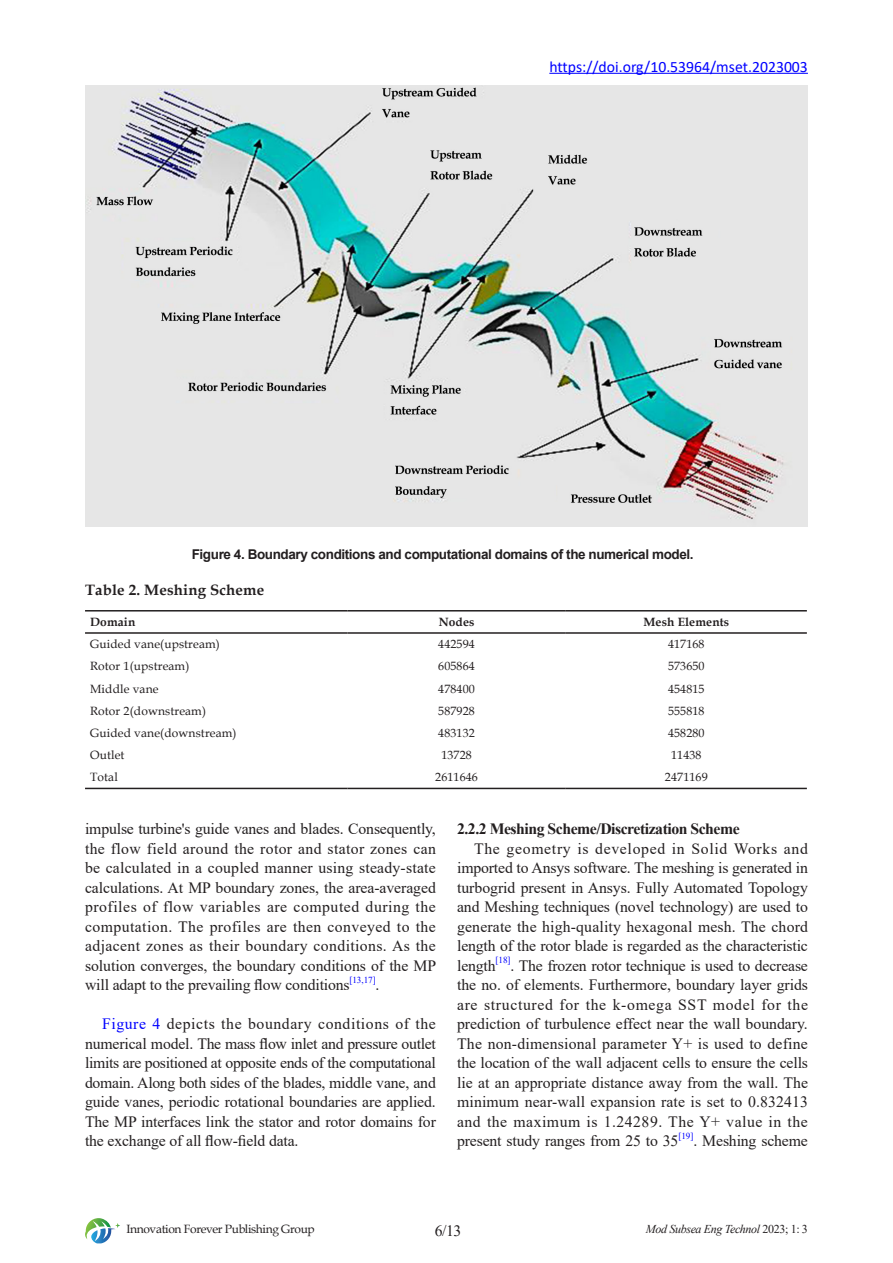
<style>
.page{position:relative;width:893px;height:1263px;background:#fff}
.page>*{position:absolute;margin:0;border:0;box-sizing:border-box;transform-origin:0 0}
.正文{font:15.75px/19.5px "Times New Roman";letter-spacing:-.01em;color:#231f20;text-align:justify}
.二级及以下等级标题{font:700 15.75px "Times New Roman";letter-spacing:-.03em;color:#231f20}
.t1{font:15.75px "Calibri";color:#00f}
.表格题目{font:700 15px "Book Antiqua";letter-spacing:.01em;color:#231f20}
.图注样式{font:700 13.5px "Arial";letter-spacing:-.03em;color:#231f20}
.t2{font:12px "Book Antiqua";letter-spacing:.01em;color:#231f20}
.t3{font:12px "Book Antiqua";letter-spacing:-.03em;color:#231f20}
.t4{font:italic 12px "Times New Roman";letter-spacing:-.03em;color:#231f20}
.表格样式{font:700 12px "Book Antiqua";letter-spacing:.01em;color:#231f20}
.正文-2{font:9.15px "Times New Roman";letter-spacing:-.01em;color:#00f}
.s1{color:#00f}
.s2{font-style:normal}
</style>
<div class="page">
<svg style="left:85px;top:1218px;width:35px;height:25px"></svg>
<hr style="left:549px;top:73px;width:259px;height:1px;background:#00f">
<img style="left:85px;top:85px;width:723px;height:441px">
<hr style="left:85px;top:788px;width:262px;height:1px;background:#231f20">
<hr style="left:347px;top:788px;width:219px;height:1px;background:#231f20">
<hr style="left:566px;top:788px;width:241px;height:1px;background:#231f20">
<hr style="left:85px;top:610px;width:262px;height:1px;background:#231f20">
<hr style="left:347px;top:610px;width:219px;height:1px;background:#231f20">
<hr style="left:566px;top:610px;width:241px;height:1px;background:#231f20">
<hr style="left:85px;top:632px;width:262px;height:2px;background:#231f20">
<hr style="left:347px;top:632px;width:219px;height:2px;background:#231f20">
<hr style="left:566px;top:632px;width:241px;height:2px;background:#231f20">
<p class="t1" style="left:549px;top:55px;width:260px">https://doi.org/10.53964/mset.2023003</p>
<p class="图注样式" style="left:192px;top:545px;width:503px">Figure 4. Boundary conditions and computational domains of the numerical model.</p>
<p class="表格题目" style="left:85px;top:580px;width:181px">Table 2. Meshing Scheme</p>
<p class="表格样式" style="left:90px;top:614px;width:47px">Domain</p>
<p class="表格样式" style="left:439px;top:614px;width:37px">Nodes</p>
<p class="表格样式" style="left:643px;top:614px;width:87px">Mesh Elements</p>
<p class="t2" style="left:90px;top:636px;width:131px">Guided vane(upstream)</p>
<p class="t2" style="left:438px;top:636px;width:38px">442594</p>
<p class="t2" style="left:668px;top:636px;width:38px">417168</p>
<p class="t2" style="left:90px;top:658px;width:101px">Rotor 1(upstream)</p>
<p class="t2" style="left:438px;top:658px;width:38px">605864</p>
<p class="t2" style="left:668px;top:658px;width:38px">573650</p>
<p class="t2" style="left:90px;top:680px;width:70px">Middle vane</p>
<p class="t2" style="left:438px;top:680px;width:38px">478400</p>
<p class="t2" style="left:668px;top:680px;width:38px">454815</p>
<p class="t2" style="left:90px;top:702px;width:117px">Rotor 2(downstream)</p>
<p class="t2" style="left:438px;top:702px;width:38px">587928</p>
<p class="t2" style="left:668px;top:702px;width:38px">555818</p>
<p class="t2" style="left:90px;top:725px;width:148px">Guided vane(downstream)</p>
<p class="t2" style="left:438px;top:725px;width:38px">483132</p>
<p class="t2" style="left:668px;top:725px;width:38px">458280</p>
<p class="t2" style="left:90px;top:747px;width:36px">Outlet</p>
<p class="t2" style="left:441px;top:747px;width:32px">13728</p>
<p class="t2" style="left:671px;top:747px;width:32px">11438</p>
<p class="t2" style="left:90px;top:769px;width:29px">Total</p>
<p class="t2" style="left:435px;top:769px;width:44px">2611646</p>
<p class="t2" style="left:665px;top:769px;width:44px">2471169</p>
<p class="正文" style="left:85px;top:819px;width:353px">impulse turbine's guide vanes and blades. Consequently, the flow field around the rotor and stator zones can be calculated in a coupled manner using steady-state calculations. At MP boundary zones, the area-averaged profiles of flow variables are computed during the computation. The profiles are then conveyed to the adjacent zones as their boundary conditions. As the solution converges, the boundary conditions of the MP will adapt to the prevailing flow conditions</p>
<p class="正文-2" style="left:349px;top:973px;width:28px">[13,17]</p>
<p class="正文" style="left:376px;top:975px;width:5px">.</p>
<p class="正文" style="left:85px;top:1014px;width:352px;text-indent:17px"><span class="s1">Figure 4</span> depicts the boundary conditions of the numerical model. The mass flow inlet and pressure outlet limits are positioned at opposite ends of the computational domain. Along both sides of the blades, middle vane, and guide vanes, periodic rotational boundaries are applied.<br>The MP interfaces link the stator and rotor domains for the exchange of all flow-field data.</p>
<p class="二级及以下等级标题" style="left:457px;top:817px;width:284px">2.2.2 Meshing Scheme/Discretization Scheme</p>
<p class="正文" style="left:457px;top:838px;width:352px;text-indent:17px">The geometry is developed in Solid Works and imported to Ansys software. The meshing is generated in turbogrid present in Ansys. Fully Automated Topology and Meshing techniques (novel technology) are used to generate the high-quality hexagonal mesh. The chord length of the rotor blade is regarded as the characteristic length</p>
<p class="正文-2" style="left:496px;top:954px;width:17px">[18]</p>
<p class="正文" style="left:457px;top:955px;width:352px;text-indent:53px">. The frozen rotor technique is used to decrease the no. of elements. Furthermore, boundary layer grids are structured for the k-omega SST model for the prediction of turbulence effect near the wall boundary.<br>The non-dimensional parameter Y+ is used to define the location of the wall adjacent cells to ensure the cells lie at an appropriate distance away from the wall. The minimum near-wall expansion rate is set to 0.832413 and the maximum is 1.24289. The Y+ value in the present study ranges from 25 to 35</p>
<p class="正文-2" style="left:678px;top:1129px;width:17px">[19]</p>
<p class="正文" style="left:693px;top:1131px;width:116px">. Meshing scheme</p>
<p class="t3" style="left:126px;top:1220px;width:190px">Innovation Forever Publishing Group</p>
<p class="正文" style="left:435px;top:1220px;width:28px">6/13</p>
<p class="t4" style="left:646px;top:1220px;width:164px">Mod Subsea Eng Technol <span class="s2">2023; 1: 3</span></p>
</div>
